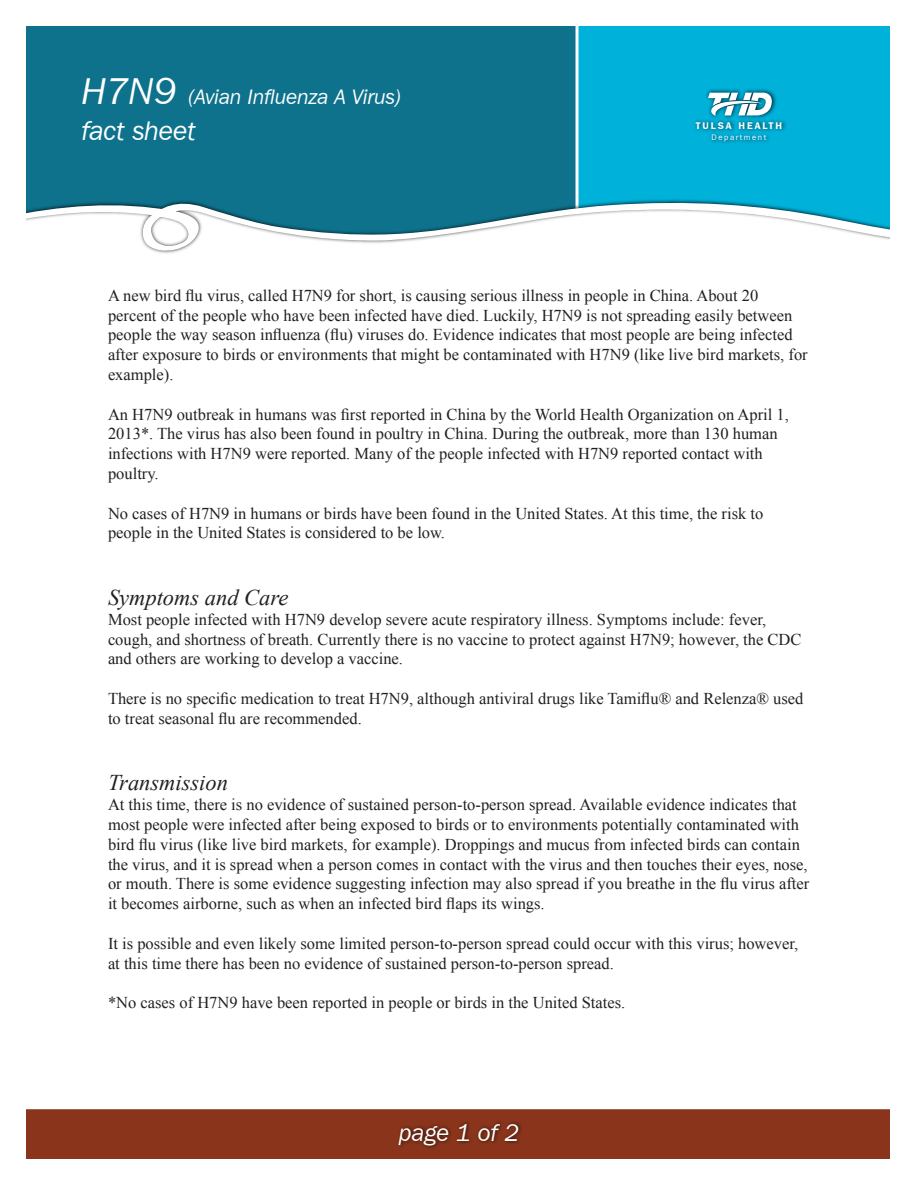
<style>
.page{position:relative;width:918px;height:1188px;background:#fff}
.page>*{position:absolute;margin:0;border:0;box-sizing:border-box;transform-origin:0 0}
.t1{font:italic 27px "Franklin Gothic IT Cby BT";color:#fff}
.t2{font:italic 24px "Franklin Gothic IT Cby BT";color:#fff}
.t3{font:italic 22.5px "Times New Roman";color:#231f20}
.t4{font:italic 21px "Franklin Gothic IT Cby BT";color:#fff}
.t5{font:16.5px/19.8px "Times New Roman";color:#231f20}
.t6{font:600 9.75px "Franklin Gothic IT Cby BT";letter-spacing:.2em;color:#fff}
.t7{font:7.95px "Franklin Gothic IT Cby BT";letter-spacing:.2em;color:#fff}
.s1{font-size:37.5px}
</style>
<div class="page">
<div style="left:26px;top:26px;width:548px;height:172px;background:#0e728c"></div>
<div style="left:574px;top:26px;width:316px;height:172px;background:#00b1d9"></div>
<svg style="left:26px;top:199px;width:864px;height:55px"></svg>
<img style="left:691px;top:87px;width:100px;height:61px">
<svg style="left:708px;top:93px;width:66px;height:23px"></svg>
<div style="left:26px;top:1109px;width:864px;height:50px;background:#8a351b"></div>
<img style="left:394px;top:1115px;width:132px;height:37px">
<p class="t4" style="left:82px;top:84px;width:322px"><span class="s1">H7N9</span> (Avian Influenza A Virus)</p>
<p class="t1" style="left:82px;top:114px;width:115px">fact sheet</p>
<p class="t6" style="left:696px;top:119px;width:88px">TULSA HEALTH</p>
<p class="t7" style="left:712px;top:133px;width:56px">Department</p>
<p class="t5" style="left:108px;top:285px;width:701px">A new bird flu virus, called H7N9 for short, is causing serious illness in people in China. About 20 percent of the people who have been infected have died. Luckily, H7N9 is not spreading easily between people the way season influenza (flu) viruses do. Evidence indicates that most people are being infected after exposure to birds or environments that might be contaminated with H7N9 (like live bird markets, for example).</p>
<p class="t5" style="left:108px;top:404px;width:682px">An H7N9 outbreak in humans was first reported in China by the World Health Organization on April 1, 2013*. The virus has also been found in poultry in China. During the outbreak, more than 130 human infections with H7N9 were reported. Many of the people infected with H7N9 reported contact with poultry.</p>
<p class="t5" style="left:108px;top:503px;width:657px">No cases of H7N9 in humans or birds have been found in the United States. At this time, the risk to people in the United States is considered to be low.</p>
<p class="t3" style="left:108px;top:582px;width:182px">Symptoms and Care</p>
<p class="t5" style="left:108px;top:609px;width:695px">Most people infected with H7N9 develop severe acute respiratory illness. Symptoms include: fever, cough, and shortness of breath. Currently there is no vaccine to protect against H7N9; however, the CDC and others are working to develop a vaccine.</p>
<p class="t5" style="left:108px;top:688px;width:697px">There is no specific medication to treat H7N9, although antiviral drugs like Tamiflu® and Relenza® used to treat seasonal flu are recommended.</p>
<p class="t3" style="left:108px;top:767px;width:122px">Transmission</p>
<p class="t5" style="left:108px;top:795px;width:703px">At this time, there is no evidence of sustained person-to-person spread. Available evidence indicates that most people were infected after being exposed to birds or to environments potentially contaminated with bird flu virus (like live bird markets, for example). Droppings and mucus from infected birds can contain the virus, and it is spread when a person comes in contact with the virus and then touches their eyes, nose, or mouth. There is some evidence suggesting infection may also spread if you breathe in the flu virus after it becomes airborne, such as when an infected bird flaps its wings.</p>
<p class="t5" style="left:108px;top:933px;width:692px">It is possible and even likely some limited person-to-person spread could occur with this virus; however, at this time there has been no evidence of sustained person-to-person spread.</p>
<p class="t5" style="left:108px;top:993px;width:519px">*No cases of H7N9 have been reported in people or birds in the United States.</p>
<p class="t2" style="left:399px;top:1118px;width:122px">page 1 of 2</p>
</div>
